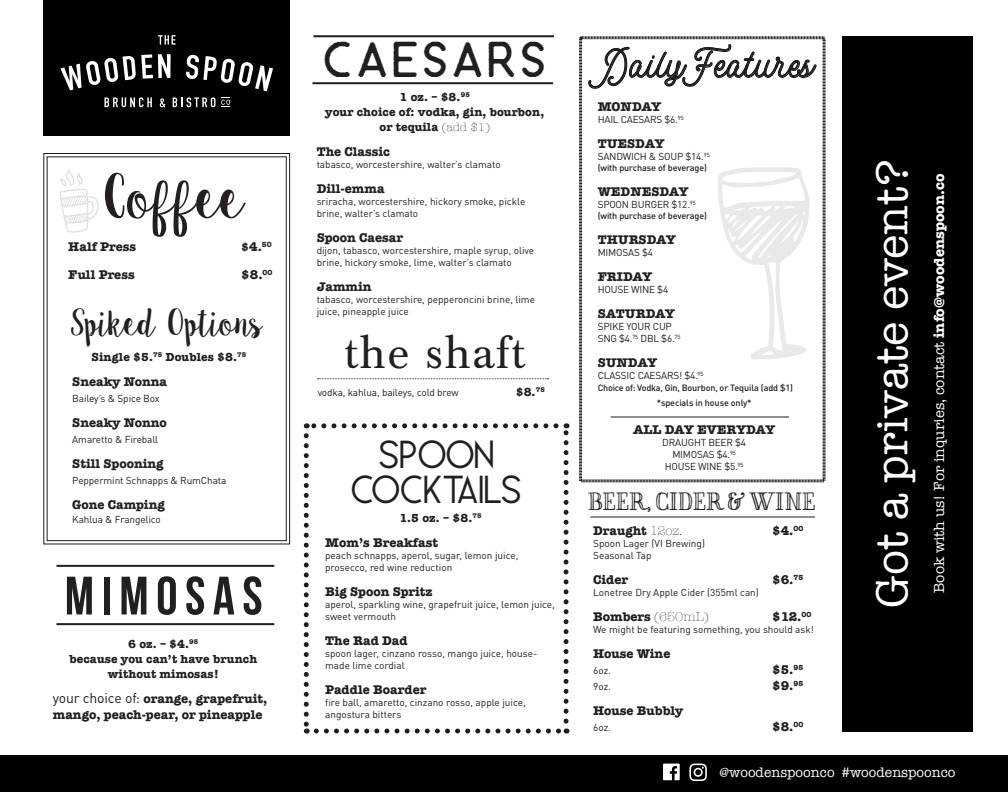
<style>
.page{position:relative;width:1008px;height:792px;background:#fff}
.page>*{position:absolute;margin:0;border:0;box-sizing:border-box;transform-origin:0 0}
.t1{font:59px "Sweet Pea";letter-spacing:-.04em;color:#231f20}
.t2{font:54px "Bebas Neue";letter-spacing:.14em;color:#231f20}
.t3{font:48px "Motherline Sans Rough";letter-spacing:.04em;color:#231f20}
.t4{font:46px "American Typewriter";color:#fff}
.t5{font:46px "Baskerville BE";letter-spacing:.04em;color:#231f20}
.t6{font:39px/35px "Leaner Regular";letter-spacing:-.04em;color:#231f20;text-align:center}
.t7{font:35px "Sweet Pea";letter-spacing:-.06em;color:#231f20}
.t8{font:32px "Motherline";color:#231f20}
.t9{font:25px "Thankful Serif Engraved";letter-spacing:-.05em;color:#231f20}
.t10{font:15px "American Typewriter";color:#fff}
.t11{font:14px "American Typewriter";color:#fff}
.t12{font:700 13px/16px "American Typewriter";color:#231f20}
.t13{font:700 13px "American Typewriter";color:#201d1e}
.t14{font:700 12px/15px "American Typewriter";letter-spacing:.01em;color:#201d1e;text-align:center}
.t15{font:10px/12px "DINOT";color:#201d1e}
.t16{font:10px/12px "DINOT";letter-spacing:-.02em;color:#201d1e}
.t17{font:500 9px/15px "DINOT";letter-spacing:-.01em;color:#201d1e}
.s1{font-size:12px}
.s2{font-family:"DINOT";font-weight:400;font-size:14px;color:#201d1e}
.s3{font-weight:300}
.s4{font-weight:700}
</style>
<div class="page">
<div style="left:43px;top:0;width:247px;height:136px;background:#000"></div>
<hr style="left:312px;top:82px;width:241px;height:2px;background:#201d1e">
<hr style="left:590px;top:517px;width:225px;height:1px;background:#201d1e">
<svg style="left:318px;top:378px;width:231px;height:1px"></svg>
<hr style="left:313px;top:35px;width:241px;height:2px;background:#201d1e">
<hr style="left:56px;top:623px;width:218px;height:2px;background:#201d1e">
<hr style="left:56px;top:565px;width:218px;height:2px;background:#201d1e">
<svg style="left:43px;top:153px;width:247px;height:392px"></svg>
<div style="left:47px;top:157px;width:240px;height:384px;border:1px solid #201d1e"></div>
<div style="left:0;top:755px;width:1008px;height:37px;background:#000"></div>
<svg style="left:689px;top:764px;width:18px;height:17px"></svg>
<svg style="left:663px;top:764px;width:17px;height:16px"></svg>
<svg style="left:60px;top:169px;width:39px;height:64px"></svg>
<svg style="left:304px;top:436px;width:5px;height:298px"></svg>
<svg style="left:316px;top:729px;width:251px;height:5px"></svg>
<svg style="left:564px;top:423px;width:5px;height:298px"></svg>
<svg style="left:306px;top:423px;width:250px;height:5px"></svg>
<svg style="left:579px;top:36px;width:247px;height:447px"></svg>
<svg style="left:718px;top:167px;width:92px;height:193px"></svg>
<div style="left:842px;top:36px;width:131px;height:696px;background:#000"></div>
<svg style="left:60px;top:54px;width:111px;height:36px"></svg>
<svg style="left:186px;top:55px;width:87px;height:36px"></svg>
<svg style="left:158px;top:35px;width:18px;height:10px"></svg>
<svg style="left:173px;top:97px;width:42px;height:10px"></svg>
<svg style="left:160px;top:98px;width:6px;height:9px"></svg>
<svg style="left:105px;top:97px;width:47px;height:10px"></svg>
<svg style="left:221px;top:97px;width:9px;height:10px"></svg>
<h1 class="t1" style="left:104px;top:163px;width:144px">Coffee</h1>
<h3 class="t12" style="left:68px;top:238px;width:69px">Half Press</h3>
<h3 class="t12" style="left:241px;top:238px;width:32px"><span class="s1">$</span>4.<sup>50</sup></h3>
<h3 class="t12" style="left:68px;top:266px;width:68px">Full Press</h3>
<h3 class="t12" style="left:241px;top:266px;width:33px">$8.<sup>00</sup></h3>
<h3 class="t7" style="left:70px;top:302px;width:195px">Spiked Options</h3>
<p class="t14" style="left:92px;top:349px;width:156px">Single $5.<sup>75</sup> Doubles $8.<sup>75</sup></p>
<h3 class="t12" style="left:72px;top:373px;width:96px">Sneaky Nonna</h3>
<p class="t15" style="left:72px;top:392px;width:89px">Bailey’s &amp; Spice Box</p>
<h3 class="t12" style="left:72px;top:414px;width:96px">Sneaky Nonno</h3>
<p class="t15" style="left:72px;top:433px;width:87px">Amaretto &amp; Fireball</p>
<h3 class="t12" style="left:72px;top:455px;width:93px">Still Spooning</h3>
<p class="t15" style="left:72px;top:474px;width:156px">Peppermint Schnapps &amp; RumChata</p>
<h3 class="t12" style="left:72px;top:496px;width:94px">Gone Camping</h3>
<p class="t15" style="left:72px;top:513px;width:90px">Kahlua &amp; Frangelico</p>
<h2 class="t2" style="left:65px;top:566px;width:199px">MIMOSAS</h2>
<p class="t14" style="left:70px;top:636px;width:189px">6 oz. – $4.<sup>95<br></sup>because you can’t have brunch without mimosas!</p>
<h3 class="t12" style="left:53px;top:690px;width:216px"><span class="s2">your choice of:</span> orange, grapefruit, mango, peach-pear, or pineapple</h3>
<h3 class="t3" style="left:325px;top:33px;width:227px">CAESARS</h3>
<p class="t14" style="left:325px;top:89px;width:221px">1 oz. – $8.<sup>95<br></sup>your choice of: vodka, gin, bourbon, or tequila <span class="s3">(add $1)</span></p>
<h3 class="t12" style="left:317px;top:143px;width:75px">The Classic</h3>
<p class="t15" style="left:317px;top:158px;width:186px">tabasco, worcestershire, walter’s clamato</p>
<h3 class="t12" style="left:317px;top:180px;width:69px">Dill-emma</h3>
<p class="t15" style="left:317px;top:195px;width:210px">sriracha, worcestershire, hickory smoke, pickle brine, walter’s clamato</p>
<h3 class="t12" style="left:317px;top:229px;width:88px">Spoon Caesar</h3>
<p class="t15" style="left:317px;top:244px;width:219px">dijon, tabasco, worcestershire, maple syrup, olive brine, hickory smoke, lime, walter’s clamato</p>
<h3 class="t12" style="left:317px;top:278px;width:56px">Jammin</h3>
<p class="t15" style="left:317px;top:293px;width:220px">tabasco, worcestershire, pepperoncini brine, lime juice, pineapple juice</p>
<h3 class="t5" style="left:344px;top:325px;width:182px">the shaft</h3>
<p class="t15" style="left:318px;top:386px;width:143px">vodka, kahlua, baileys, cold brew</p>
<p class="t14" style="left:516px;top:384px;width:31px">$8.<sup>75</sup></p>
<h3 class="t6" style="left:350px;top:438px;width:174px">SPOON<br>COCKTAILS</h3>
<p class="t14" style="left:400px;top:510px;width:84px">1.5 oz. – $8.<sup>75</sup></p>
<h3 class="t13" style="left:325px;top:532px;width:114px">Mom’s Breakfast</h3>
<p class="t15" style="left:325px;top:549px;width:195px">peach schnapps, aperol, sugar, lemon juice, prosecco, red wine reduction</p>
<h3 class="t13" style="left:325px;top:581px;width:109px">Big Spoon Spritz</h3>
<p class="t15" style="left:325px;top:598px;width:231px">aperol, sparkling wine, grapefruit juice, lemon juice, sweet vermouth</p>
<h3 class="t13" style="left:325px;top:630px;width:84px">The Rad Dad</h3>
<p class="t15" style="left:325px;top:647px;width:214px">spoon lager, cinzano rosso, mango juice, house&shy;made lime cordial</p>
<h3 class="t13" style="left:325px;top:679px;width:103px">Paddle Boarder</h3>
<p class="t15" style="left:325px;top:696px;width:202px">fire ball, amaretto, cinzano rosso, apple juice, angostura bitters</p>
<h3 class="t8" style="left:589px;top:43px;width:225px">DailyFeatures</h3>
<h3 class="t12" style="left:598px;top:98px;width:65px">MONDAY</h3>
<p class="t16" style="left:598px;top:113px;width:88px">HAIL CAESARS $6.<sup>95</sup></p>
<h3 class="t12" style="left:598px;top:135px;width:68px">TUESDAY</h3>
<p class="t16" style="left:598px;top:150px;width:114px">SANDWICH &amp; SOUP $14.<sup>95</sup></p>
<p class="t17" style="left:598px;top:160px;width:111px">(with purchase of beverage)</p>
<h3 class="t12" style="left:598px;top:183px;width:92px">WEDNESDAY</h3>
<p class="t16" style="left:598px;top:198px;width:100px">SPOON BURGER $12.<sup>95</sup></p>
<p class="t17" style="left:598px;top:208px;width:111px">(with purchase of beverage)</p>
<h3 class="t12" style="left:598px;top:231px;width:80px">THURSDAY</h3>
<p class="t16" style="left:598px;top:246px;width:57px">MIMOSAS $4</p>
<h3 class="t12" style="left:598px;top:268px;width:56px">FRIDAY</h3>
<p class="t16" style="left:598px;top:283px;width:72px">HOUSE WINE $4</p>
<h3 class="t12" style="left:598px;top:305px;width:79px">SATURDAY</h3>
<p class="t16" style="left:598px;top:320px;width:84px">SPIKE YOUR CUP<br>SNG $4.<sup>75</sup> DBL $6.<sup>75</sup></p>
<h3 class="t12" style="left:598px;top:354px;width:61px">SUNDAY</h3>
<p class="t16" style="left:598px;top:369px;width:107px">CLASSIC CAESARS! $4.<sup>95</sup></p>
<p class="t17" style="left:657px;top:380px;width:138px;text-indent:-59px">Choice of: Vodka, Gin, Bourbon, or Tequila (add $1) *specials in house only*</p>
<h3 class="t12" style="left:633px;top:421px;width:143px">ALL DAY EVERYDAY</h3>
<p class="t16" style="left:662px;top:436px;width:85px;text-align:center">DRAUGHT BEER $4<br>MIMOSAS $4.<sup>95<br></sup>HOUSE WINE $5.<sup>95</sup></p>
<h3 class="t9" style="left:587px;top:486px;width:230px">BEER , CIDER &amp; WINE</h3>
<h3 class="t13" style="left:593px;top:520px;width:91px">Draught <span class="s3">12oz.</span></h3>
<h3 class="t13" style="left:772px;top:520px;width:33px">$4.<sup>00</sup></h3>
<p class="t15" style="left:593px;top:537px;width:113px">Spoon Lager (VI Brewing)<br>Seasonal Tap</p>
<h3 class="t13" style="left:593px;top:569px;width:37px">Cider</h3>
<h3 class="t13" style="left:772px;top:569px;width:33px">$6.<sup>75</sup></h3>
<p class="t15" style="left:593px;top:586px;width:167px">Lonetree Dry Apple Cider (355ml can)</p>
<h3 class="t13" style="left:593px;top:606px;width:117px">Bombers <span class="s3">(650mL)</span></h3>
<h3 class="t13" style="left:772px;top:606px;width:41px">$12.<sup>00</sup></h3>
<p class="t15" style="left:593px;top:623px;width:222px">We might be featuring something, you should ask!</p>
<h3 class="t13" style="left:593px;top:643px;width:79px">House Wine</h3>
<p class="t15" style="left:593px;top:664px;width:19px">6oz.</p>
<h3 class="t13" style="left:772px;top:659px;width:33px">$5.<sup>95</sup></h3>
<p class="t15" style="left:593px;top:680px;width:19px">9oz.</p>
<h3 class="t13" style="left:772px;top:675px;width:33px">$9.<sup>95</sup></h3>
<h3 class="t13" style="left:593px;top:700px;width:92px">House Bubbly</h3>
<p class="t15" style="left:593px;top:721px;width:19px">6oz.</p>
<h3 class="t13" style="left:772px;top:716px;width:33px">$8.<sup>00</sup></h3>
<h3 class="t4" style="left:857px;top:608px;width:450px;rotate:-90deg">Got a private event?</h3>
<h3 class="t10" style="left:928px;top:593px;width:420px;rotate:-90deg">Book with us! For inquries, contact <span class="s4">info@woodenspoon.co</span></h3>
<h3 class="t11" style="left:719px;top:762px;width:238px">@woodenspoonco #woodenspoonco</h3>
</div>
